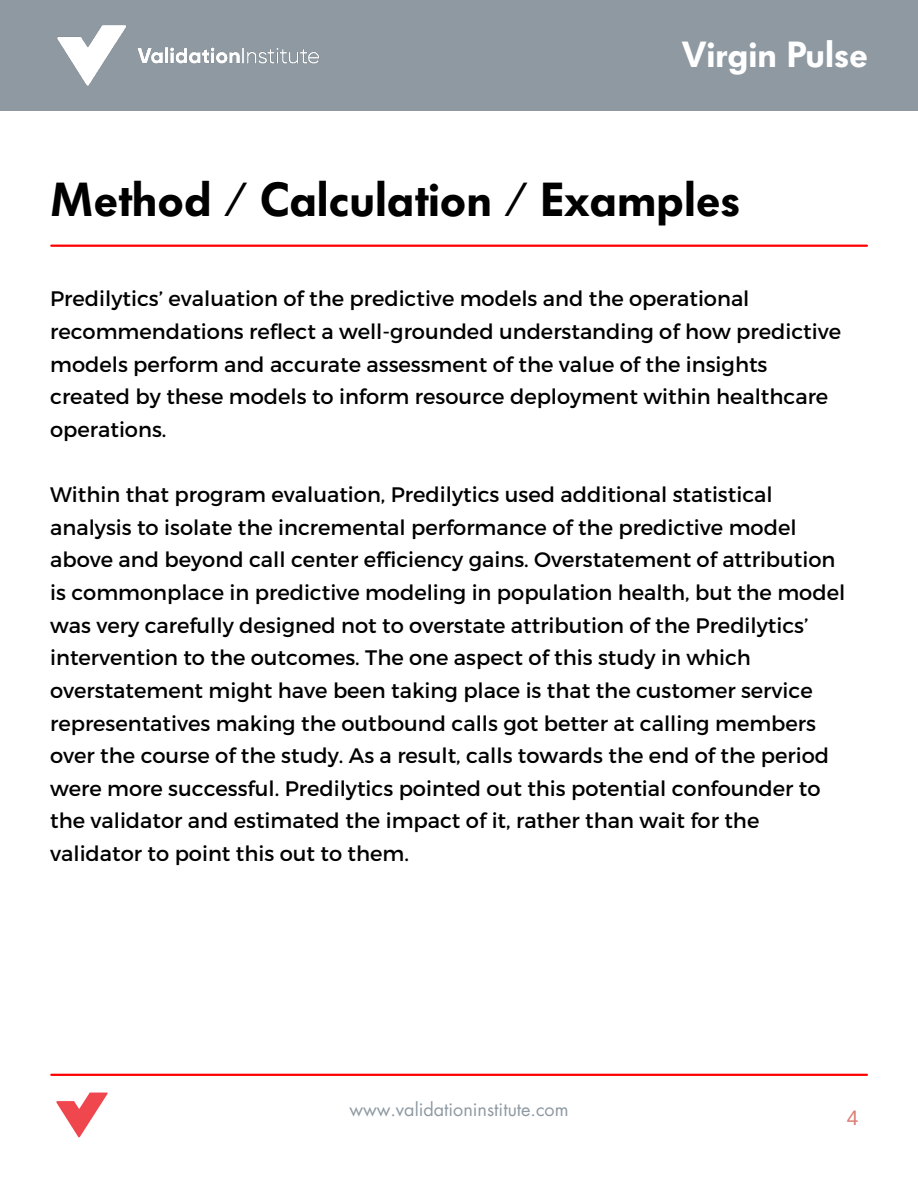
<style>
.page{position:relative;width:918px;height:1188px;background:#fff}
.page>*{position:absolute;margin:0;border:0;box-sizing:border-box;transform-origin:0 0}
.t1{font:600 47.25px "Futura BQ";color:#000}
.t2{font:600 36px "Futura BQ";color:#fff}
.t3{font:21px/32.7px "Montserrat";color:#000}
.t4{font:21px "Arimo";color:#d97f76}
.t5{font:18px "Futura LT";color:#8e99a2}
</style>
<div class="page">
<div style="left:0;top:0;width:918px;height:111px;background:#8e99a2"></div>
<img style="left:57px;top:25px;width:262px;height:61px">
<hr style="left:51px;top:1074px;width:816px;height:2px;background:#f00">
<img style="left:56px;top:1092px;width:52px;height:46px">
<hr style="left:51px;top:245px;width:816px;height:2px;background:#f00">
<h2 class="t2" style="left:682px;top:33px;width:188px">Virgin Pulse</h2>
<h1 class="t1" style="left:50px;top:171px;width:692px">Method / Calculation / Examples</h1>
<p class="t3" style="left:50px;top:282px;width:793px">Predilytics’ evaluation of the predictive models and the operational recommendations reflect a well-grounded understanding of how predictive models perform and accurate assessment of the value of the insights created by these models to inform resource deployment within healthcare operations.</p>
<p class="t3" style="left:50px;top:477px;width:797px">Within that program evaluation, Predilytics used additional statistical analysis to isolate the incremental performance of the predictive model above and beyond call center efficiency gains. Overstatement of attribution is commonplace in predictive modeling in population health, but the model was very carefully designed not to overstate attribution of the Predilytics’ intervention to the outcomes. The one aspect of this study in which overstatement might have been taking place is that the customer service representatives making the outbound calls got better at calling members over the course of the study. As a result, calls towards the end of the period were more successful. Predilytics pointed out this potential confounder to the validator and estimated the impact of it, rather than wait for the validator to point this out to them.</p>
<p class="t5" style="left:349px;top:1098px;width:221px">www.validationinstitute.com</p>
<p class="t4" style="left:847px;top:1106px;width:13px">4</p>
</div>
